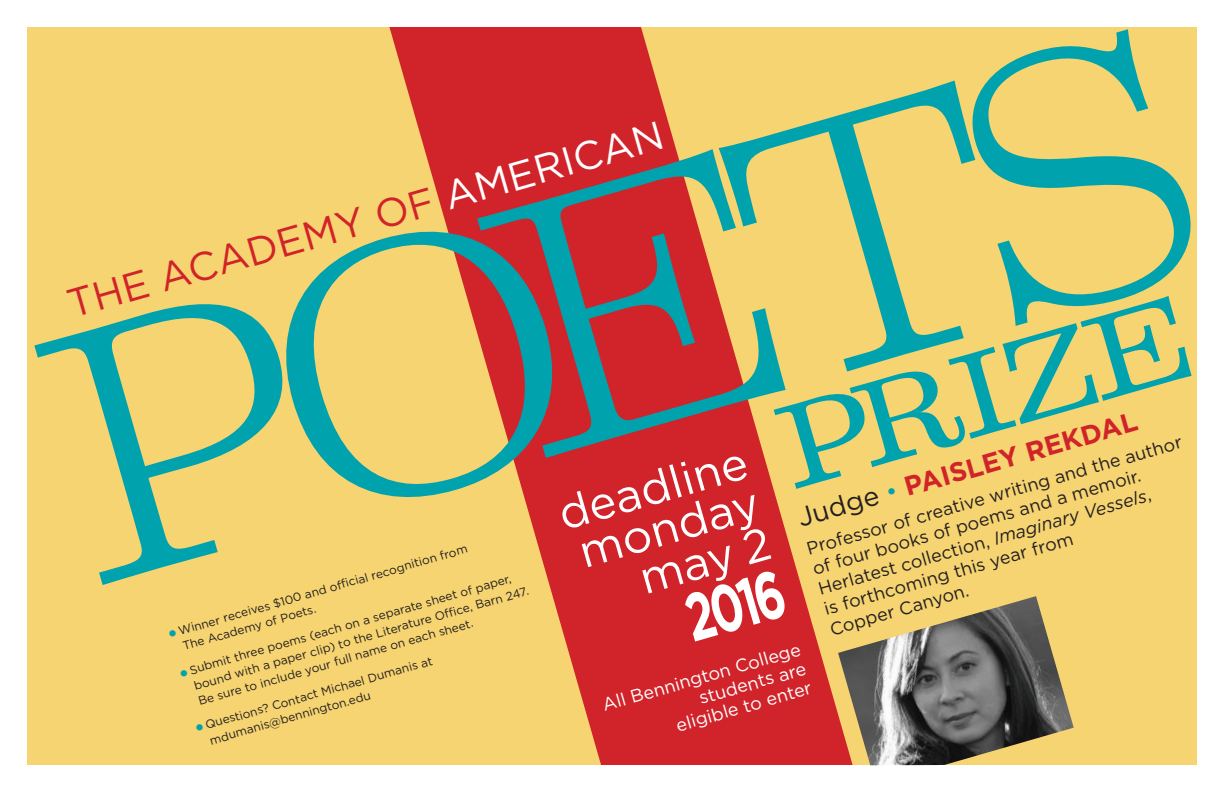
<style>
.page{position:relative;width:1224px;height:792px;background:#fff}
.page>*{position:absolute;margin:0;border:0;box-sizing:border-box;transform-origin:0 0}
.t1{font:300 360px "Eames Century Modern";color:#00a2ae;scale:1.08 1}
.t2{font:119px "Eames Century Modern";color:#00a2ae;scale:1.2 1}
.t3{font:700 67px "Gotham";color:#fff;scale:.69 1}
.t4{font:46px/42px "Gotham";color:#fff;text-align:right}
.t5{font:40px "Gotham";color:#d1232a}
.t6{font:700 27px "Gotham";color:#d1232a}
.t7{font:18px/21px "Gotham";color:#231f20}
.t8{font:18px/20px "Gotham";color:#fff;text-align:right}
.t9{font:12px/16px "Gotham";color:#231f20}
.s1{color:#fff}
.s2{font-weight:400;color:#231f20}
.s3{font-weight:400;font-size:24px;color:#00a2ae}
.s4{font-style:italic}
.s5{font-size:24px;color:#00a2ae}
</style>
<div class="page">
<div style="left:27px;top:27px;width:1170px;height:738px;background:#f6d471"></div>
<svg style="left:389px;top:27px;width:449px;height:738px;fill:#d1232a"></svg>
<img style="left:838px;top:596px;width:236px;height:169px">
<h1 class="t1" style="left:-24px;top:211px;width:1098px;rotate:-16deg">POETS</h1>
<h3 class="t7" style="left:827px;top:619px;width:145px;rotate:-16deg">Copper Canyon.</h3>
<h3 class="t5" style="left:62px;top:283px;width:620px;rotate:-16deg">THE ACADEMY OF <span class="s1">AMERICAN</span></h3>
<h2 class="t2" style="left:755px;top:366px;width:355px;rotate:-16deg">PRIZE</h2>
<h3 class="t6" style="left:794px;top:503px;width:354px;rotate:-16deg"><span class="s2">Judge</span> <span class="s3">•</span> PAISLEY REKDAL</h3>
<h3 class="t7" style="left:804px;top:538px;width:391px;rotate:-16deg">Professor of creative writing and the author of four books of poems and a memoir.<br>Herlatest collection, <span class="s4">Imaginary Vessels</span>,<br>is forthcoming this year from</h3>
<h3 class="t4" style="left:553px;top:494px;width:196px;rotate:-16deg">deadline monday may 2</h3>
<p class="t9" style="left:176px;top:623px;width:302px;text-indent:-12px;rotate:-16deg"><span class="s5">•</span>Winner receives $100 and offi cial recognition from<br>The Academy of Poets.</p>
<h3 class="t3" style="left:676px;top:582px;width:148px;rotate:-16deg">2016</h3>
<h3 class="t8" style="left:600px;top:695px;width:207px;rotate:-16deg">All Bennington College students are<br>eligible to enter</h3>
<p class="t9" style="left:188px;top:663px;width:349px;text-indent:-12px;rotate:-16deg"><span class="s5">•</span>Submit three poems (each on a separate sheet of paper, bound with a paper clip) to the Literature Offi ce, Barn 247.<br>Be sure to include your full name on each sheet.</p>
<p class="t9" style="left:203px;top:717px;width:237px;text-indent:-12px;rotate:-16deg"><span class="s5">•</span>Questions? Contact Michael Dumanis at mdumanis@bennington.edu</p>
</div>
